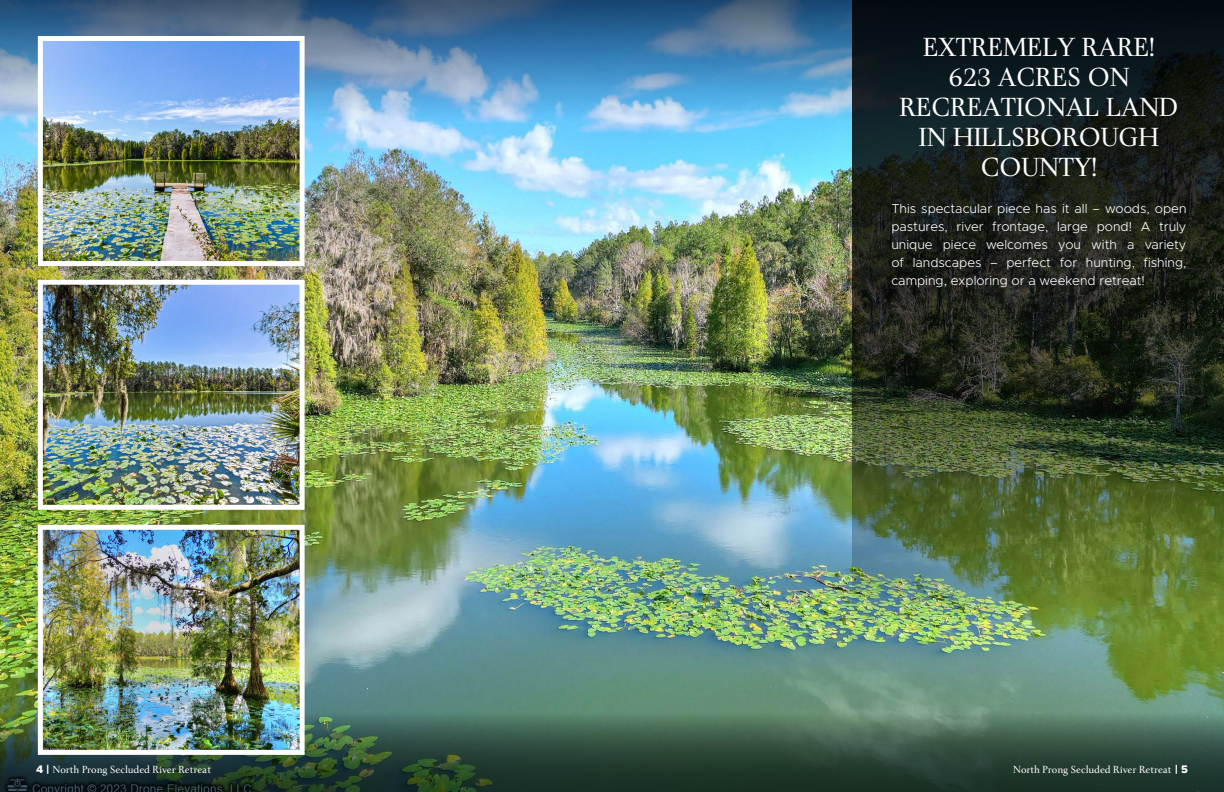
<style>
.page{position:relative;width:1224px;height:792px;background:#fff}
.page>*{position:absolute;margin:0;border:0;box-sizing:border-box;transform-origin:0 0}
.t1{font:28px/30px "Medio";color:#fff;text-align:center}
.t2{font:300 13px/18px "Metropolis";color:#fff;text-align:justify}
.t3{font:11px "Medio";color:#fff}
.s1{font-family:"Metropolis";font-weight:800}
</style>
<div class="page">
<img style="left:0;top:121px;width:852px;height:592px">
<svg style="left:0;top:713px;width:852px;height:79px;background:#2e4b3b"></svg>
<svg style="left:0;top:0;width:852px;height:121px;background:#5687b0"></svg>
<img style="left:852px;top:0;width:372px;height:792px">
<img style="left:35px;top:34px;width:272px;height:235px">
<img style="left:35px;top:277px;width:272px;height:235px">
<img style="left:35px;top:522px;width:272px;height:235px">
<h1 class="t1" style="left:900px;top:35px;width:280px">EXTREMELY RARE!<br>623 ACRES ON<br>RECREATIONAL LAND<br>IN HILLSBOROUGH<br>COUNTY!</h1>
<p class="t2" style="left:891px;top:200px;width:297px">This spectacular piece has it all – woods, open pastures, river frontage, large pond! A truly unique piece welcomes you with a variety of landscapes – perfect for hunting, fishing, camping, exploring or a weekend retreat!</p>
<p class="t3" style="left:36px;top:765px;width:177px"><span class="s1">4 |</span> North Prong Secluded River Retreat</p>
<p class="t3" style="left:1013px;top:765px;width:176px">North Prong Secluded River Retreat <span class="s1">| 5</span></p>
</div>
